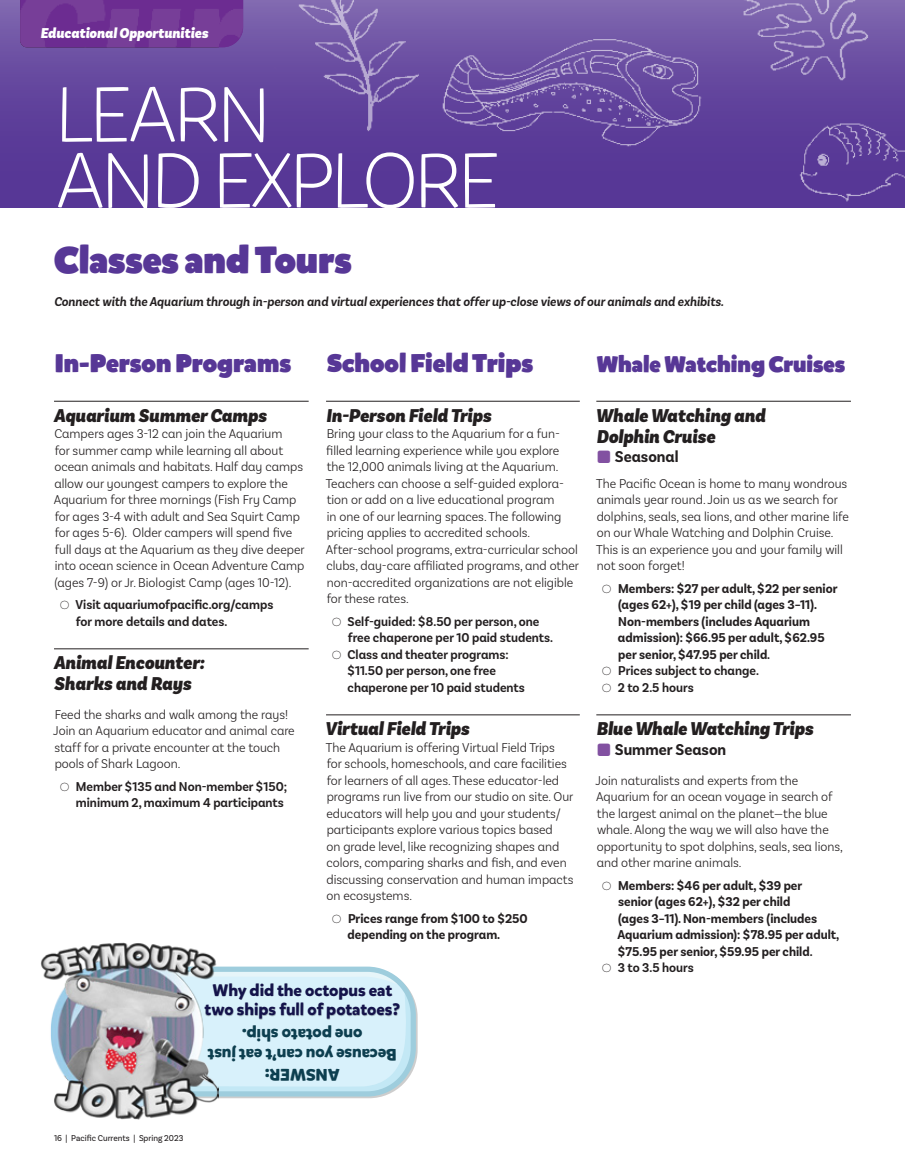
<style>
.page{position:relative;width:905px;height:1175px;background:#fff}
.page>*{position:absolute;margin:0;border:0;box-sizing:border-box;transform-origin:0 0}
.Basic_-_Text_N_P{font:300 76.5px/66px "Mikado";letter-spacing:-.07em;color:#fff}
.ED_-_Header{font:900 37.5px "Mikado";color:#573796}
.ED-_Sub_Header{font:900 25.5px "Mikado";color:#573796}
.ED-_Sub_Header-2{font:900 22.5px "Mikado";color:#573796}
.ED_-_Title{font:italic 900 19.5px/21px "Basic Sans Narrow";color:#231f20}
.t1{font:700 16.5px/19.8px "Mikado";color:#0c3f50;text-align:center}
.t2{font:700 16.5px/19.8px "Mikado";color:#14134b;text-align:center}
.t3{font:700 16.5px "Basic Sans Alt Narrow";color:#231f20}
.t4{font:italic 900 15px "Basic Sans Narrow";color:#fff}
.ED_-_Text{font:300 13.5px/16.5px "Basic Sans Alt Narrow";color:#231f20}
.EV_-_Text{font:300 13.5px/16.5px "Basic Sans Alt Narrow";color:#231f20}
.t5{font:700 13.5px/16.5px "Basic Sans Alt Narrow";color:#231f20}
.t6{font:600 13.5px/16.5px "Basic Sans Alt Narrow";color:#231f20}
.ED_-_Subtext{font:italic 600 13.5px "Basic Sans Narrow";color:#231f20}
.t7{font:9px "Basic Sans Narrow";color:#231f20}
.s1{color:#8251a1}
.s2{font-weight:600}
</style>
<div class="page">
<div style="left:0;top:0;width:904px;height:207px;background:linear-gradient(to bottom,#7a61ac,#4f2d91)"></div>
<img style="left:223px;top:0;width:681px;height:207px">
<hr style="left:54px;top:401px;width:255px;height:1px;background:#231f20">
<hr style="left:54px;top:648px;width:255px;height:1px;background:#231f20">
<hr style="left:596px;top:401px;width:255px;height:1px;background:#231f20">
<hr style="left:596px;top:714px;width:255px;height:1px;background:#231f20">
<hr style="left:326px;top:401px;width:253px;height:1px;background:#231f20">
<hr style="left:326px;top:714px;width:253px;height:1px;background:#231f20">
<svg style="left:218px;top:972px;width:195px;height:121px;background:#d7f0f9"></svg>
<div style="left:112px;top:966px;width:304px;height:130px;border:5px solid #9ecddd;border-radius:46px"></div>
<img style="left:40px;top:942px;width:178px;height:178px">
<img style="left:20px;top:0;width:223px;height:47px">
<p class="t4" style="left:40px;top:24px;width:169px">Educational Opportunities</p>
<p class="Basic_-_Text_N_P" style="left:54px;top:83px;width:447px">LEARN<br>AND EXPLORE</p>
<p class="ED_-_Header" style="left:54px;top:235px;width:299px">Classes and Tours</p>
<p class="ED_-_Subtext" style="left:54px;top:294px;width:671px">Connect with the Aquarium through in-person and virtual experiences that offer up-close views of our animals and exhibits.</p>
<p class="ED-_Sub_Header" style="left:55px;top:346px;width:238px">In-Person Programs</p>
<p class="ED_-_Title" style="left:54px;top:406px;width:214px">Aquarium Summer Camps</p>
<p class="EV_-_Text" style="left:54px;top:426px;width:252px">Campers ages 3-12 can join the Aquarium<br>for summer camp while learning all about ocean animals and habitats. Half day camps allow our youngest campers to explore the Aquarium for three mornings (Fish Fry Camp for ages 3-4 with adult and Sea Squirt Camp for ages 5-6). Older campers will spend five full days at the Aquarium as they dive deeper into ocean science in Ocean Adventure Camp (ages 7-9) or Jr. Biologist Camp (ages 10-12).</p>
<p class="t6" style="left:75px;top:597px;width:199px">Visit aquariumofpacific.org/camps for more details and dates.</p>
<p class="ED_-_Title" style="left:54px;top:653px;width:152px">Animal Encounter:<br>Sharks and Rays</p>
<p class="ED_-_Text" style="left:53px;top:706px;width:243px">Feed the sharks and walk among the rays!<br>Join an Aquarium educator and animal care staff for a private encounter at the touch pools of Shark Lagoon.</p>
<p class="t6" style="left:76px;top:778px;width:213px">Member $135 and Non-member $150; minimum 2, maximum 4 participants</p>
<p class="ED-_Sub_Header" style="left:327px;top:346px;width:207px">School Field Trips</p>
<p class="ED_-_Title" style="left:326px;top:406px;width:166px">In-Person Field Trips</p>
<p class="EV_-_Text" style="left:326px;top:426px;width:255px">Bring your class to the Aquarium for a fun&shy;filled learning experience while you explore the 12,000 animals living at the Aquarium.<br>Teachers can choose a self-guided explora&shy;tion or add on a live educational program<br>in one of our learning spaces. The following pricing applies to accredited schools.<br>After-school programs, extra-curricular school clubs, day-care affiliated programs, and other non-accredited organizations are not eligible for these rates.</p>
<p class="t6" style="left:347px;top:613px;width:207px">Self-guided: $8.50 per person, one free chaperone per 10 paid students.</p>
<p class="t6" style="left:347px;top:646px;width:179px">Class and theater programs: $11.50 per person, one free chaperone per 10 paid students</p>
<p class="ED_-_Title" style="left:325px;top:719px;width:146px">Virtual Field Trips</p>
<p class="ED_-_Text" style="left:326px;top:739px;width:249px">The Aquarium is offering Virtual Field Trips for schools, homeschools, and care facilities for learners of all ages. These educator-led programs run live from our studio on site. Our educators will help you and your students/ participants explore various topics based<br>on grade level, like recognizing shapes and colors, comparing sharks and fish, and even discussing conservation and human impacts on ecosystems.</p>
<p class="t5" style="left:347px;top:910px;width:182px">Prices range from $100 to $250 depending on the program.</p>
<p class="t2" style="left:205px;top:980px;width:197px">Why did the octopus eat two ships full of potatoes?</p>
<p class="t1" style="left:397px;top:1084px;width:191px;rotate:-180deg">ANSWER:<br>Because you can’t eat just one potato ship.</p>
<p class="ED-_Sub_Header-2" style="left:597px;top:349px;width:250px">Whale Watching Cruises</p>
<p class="ED_-_Title" style="left:596px;top:406px;width:171px">Whale Watching and<br>Dolphin Cruise</p>
<p class="t3" style="left:598px;top:448px;width:82px"><span class="s1">⏹</span> Seasonal</p>
<p class="ED_-_Text" style="left:596px;top:475px;width:254px">The Pacific Ocean is home to many wondrous animals year round. Join us as we search for dolphins, seals, sea lions, and other marine life on our Whale Watching and Dolphin Cruise.<br>This is an experience you and your family will not soon forget!</p>
<p class="t5" style="left:618px;top:580px;width:221px">Members: $27 per adult, $22 per senior (ages 62+), $19 per child (ages 3–11).<br>Non-members (includes Aquarium admission): $66.95 per adult, $62.95 per senior, $47.95 per child<span class="s2">.</span></p>
<p class="t6" style="left:618px;top:663px;width:142px">Prices subject to change.</p>
<p class="t6" style="left:617px;top:679px;width:77px">2 to 2.5 hours</p>
<p class="ED_-_Title" style="left:596px;top:719px;width:218px">Blue Whale Watching Trips</p>
<p class="t3" style="left:598px;top:740px;width:130px"><span class="s1">⏹</span> Summer Season</p>
<p class="ED_-_Text" style="left:595px;top:772px;width:249px">Join naturalists and experts from the Aquarium for an ocean voyage in search of the largest animal on the planet—the blue whale. Along the way we will also have the opportunity to spot dolphins, seals, sea lions, and other marine animals.</p>
<p class="t5" style="left:617px;top:877px;width:223px">Members: $46 per adult, $39 per senior (ages 62+), $32 per child<br>(ages 3–11). Non-members (includes Aquarium admission): $78.95 per adult, $75.95 per senior, $59.95 per child<span class="s2">.</span></p>
<p class="t6" style="left:617px;top:960px;width:78px">3 to 3.5 hours</p>
<p class="t7" style="left:54px;top:1133px;width:131px">16 | Pacific Currents | Spring 2023</p>
</div>
